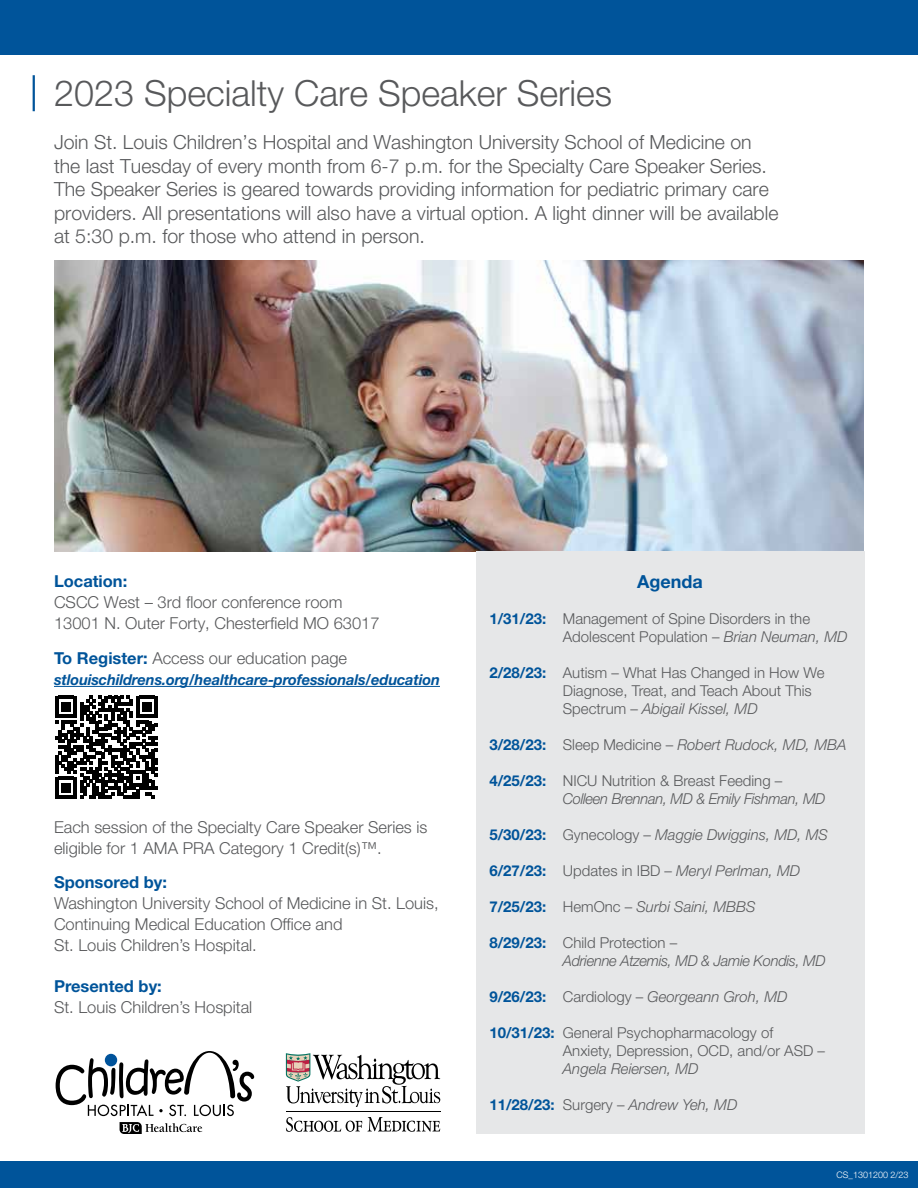
<style>
.page{position:relative;width:918px;height:1188px;background:#fff}
.page>*{position:absolute;margin:0;border:0;box-sizing:border-box;transform-origin:0 0}
.t1{font:300 36px "Helvetica Neue LT Std";color:#58595b}
.t2{font:300 19.5px/23.4px "Helvetica Neue LT Std";color:#58595b}
.t3{font:700 18px "Helvetica Neue LT Std";color:#00549a}
.t4{font:300 16.5px/21px "Helvetica Neue LT Std";color:#58595b}
.t5{font:700 16.5px "Helvetica Neue LT Std";color:#00549a}
.t6{font:300 15px/18px "Helvetica Neue LT Std";color:#58595b}
.t7{font:italic 300 15px "Helvetica Neue LT Std";color:#58595b}
.t8{font:italic 300 15px/18px "Helvetica Neue LT Std";letter-spacing:-.02em;color:#58595b}
.t9{font:italic 700 15px "Helvetica Neue LT Std";letter-spacing:-.01em;color:#00549a}
.t10{font:300 9px "Helvetica Neue LT Std";color:#fff}
.s1{font-weight:700;color:#00549a}
.s2{font-style:italic}
.s3{font-weight:700;font-style:normal;color:#00549a}
.s4{font-style:normal}
</style>
<div class="page">
<div style="left:0;top:1161px;width:918px;height:27px;background:#00549a"></div>
<div style="left:0;top:0;width:918px;height:55px;background:#00549a"></div>
<hr style="left:33px;top:75px;width:2px;height:36px;background:#00549a">
<img style="left:54px;top:260px;width:810px;height:291px">
<hr style="left:286px;top:1111px;width:154px;height:1px;background:#000">
<svg style="left:286px;top:1053px;width:155px;height:54px"></svg>
<svg style="left:286px;top:1117px;width:76px;height:15px"></svg>
<svg style="left:368px;top:1117px;width:72px;height:15px"></svg>
<svg style="left:56px;top:1051px;width:198px;height:65px"></svg>
<svg style="left:120px;top:1122px;width:82px;height:12px"></svg>
<hr style="left:54px;top:686px;width:386px;height:1px;background:#00549a">
<div style="left:476px;top:551px;width:388px;height:583px;background:#e6e7e8"></div>
<svg style="left:55px;top:696px;width:103px;height:103px"></svg>
<h1 class="t1" style="left:54px;top:71px;width:560px">2023 Specialty Care Speaker Series</h1>
<p class="t2" style="left:54px;top:130px;width:726px">Join St. Louis Children’s Hospital and Washington University School of Medicine on the last Tuesday of every month from 6-7 p.m. for the Specialty Care Speaker Series.<br>The Speaker Series is geared towards providing information for pediatric primary care providers. All presentations will also have a virtual option. A light dinner will be available at 5:30 p.m. for those who attend in person.</p>
<p class="t5" style="left:54px;top:571px;width:75px">Location:</p>
<p class="t4" style="left:54px;top:592px;width:327px">CSCC West – 3rd floor conference room<br>13001 N. Outer Forty, Chesterfield MO 63017</p>
<p class="t4" style="left:54px;top:647px;width:295px"><span class="s1">To Register:</span> Access our education page</p>
<p class="t9" style="left:54px;top:670px;width:387px">stlouischildrens.org/healthcare-professionals/education</p>
<p class="t4" style="left:54px;top:816px;width:375px">Each session of the Specialty Care Speaker Series is eligible for 1 AMA PRA Category 1 Credit(s)™.</p>
<p class="t5" style="left:54px;top:872px;width:115px">Sponsored by:</p>
<p class="t4" style="left:54px;top:892px;width:386px">Washington University School of Medicine in St. Louis,<br>Continuing Medical Education Office and<br>St. Louis Children’s Hospital.</p>
<p class="t5" style="left:54px;top:976px;width:109px">Presented by:</p>
<p class="t4" style="left:54px;top:997px;width:200px">St. Louis Children’s Hospital</p>
<p class="t3" style="left:637px;top:570px;width:67px">Agenda</p>
<p class="t6" style="left:563px;top:609px;width:286px;text-indent:-74px"><span class="s1">1/31/23:</span> Management of Spine Disorders in the<br>Adolescent Population – <span class="s2">Brian Neuman, MD</span></p>
<p class="t6" style="left:563px;top:663px;width:263px;text-indent:-74px"><span class="s1">2/28/23:</span> Autism – What Has Changed in How We<br>Diagnose, Treat, and Teach About This<br>Spectrum – <span class="s2">Abigail Kissel, MD</span></p>
<p class="t7" style="left:489px;top:736px;width:359px"><span class="s3">3/28/23:</span> <span class="s4">Sleep Medicine –</span> Robert Rudock, MD, MBA</p>
<p class="t8" style="left:563px;top:771px;width:264px;text-indent:-74px"><span class="s3">4/25/23:</span> <span class="s4">NICU Nutrition &amp; Breast Feeding –<br></span>Colleen Brennan, MD &amp; Emily Fishman, MD</p>
<p class="t7" style="left:489px;top:826px;width:340px"><span class="s3">5/30/23:</span> <span class="s4">Gynecology –</span> Maggie Dwiggins, MD, MS</p>
<p class="t7" style="left:489px;top:862px;width:312px"><span class="s3">6/27/23:</span> <span class="s4">Updates in IBD –</span> Meryl Perlman, MD</p>
<p class="t7" style="left:489px;top:898px;width:268px"><span class="s3">7/25/23:</span> <span class="s4">HemOnc –</span> Surbi Saini, MBBS</p>
<p class="t8" style="left:563px;top:933px;width:264px;text-indent:-74px"><span class="s3">8/29/23:</span> <span class="s4">Child Protection –<br></span>Adrienne Atzemis, MD &amp; Jamie Kondis, MD</p>
<p class="t7" style="left:489px;top:988px;width:300px"><span class="s3">9/26/23:</span> <span class="s4">Cardiology –</span> Georgeann Groh, MD</p>
<p class="t6" style="left:563px;top:1023px;width:264px;text-indent:-74px"><span class="s1">10/31/23:</span> General Psychopharmacology of<br>Anxiety, Depression, OCD, and/or ASD –</p>
<p class="t7" style="left:563px;top:1060px;width:137px">Angela Reiersen, MD</p>
<p class="t7" style="left:489px;top:1096px;width:250px"><span class="s3">11/28/23:</span> <span class="s4">Surgery –</span> Andrew Yeh, MD</p>
<p class="t10" style="left:819px;top:1167px;width:77px">CS_XXXXXX_XX/XX</p>
<p class="t10" style="left:837px;top:1169px;width:74px">CS_1301200 2/23</p>
</div>
